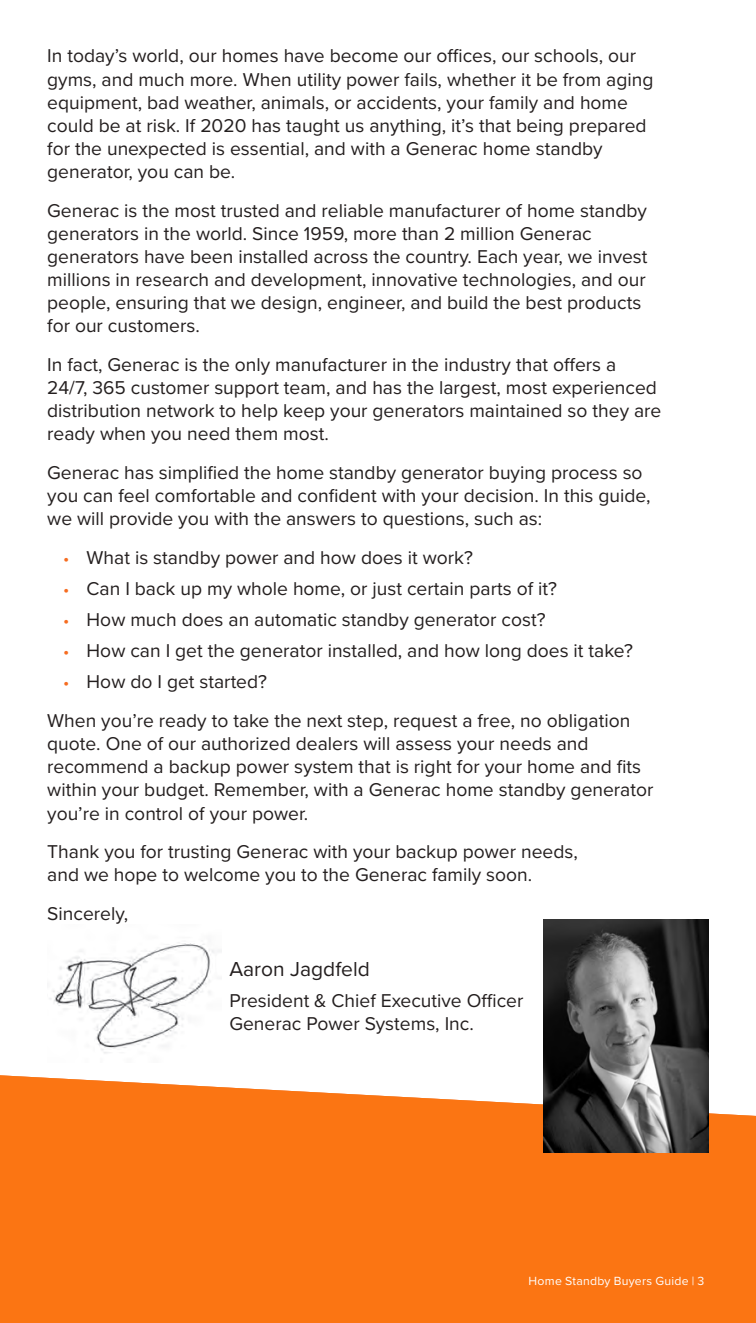
<style>
.page{position:relative;width:756px;height:1323px;background:#fff}
.page>*{position:absolute;margin:0;border:0;box-sizing:border-box;transform-origin:0 0}
.t1{font:21px "Proxima Nova";color:#241f1f}
.t2{font:19.25px/23.1px "Proxima Nova";color:#241f1f}
.t3{font:12.25px "Proxima Nova";letter-spacing:.02em;color:#fff}
.s1{font-size:17.5px;color:#f66c20}
</style>
<div class="page">
<img style="left:49px;top:943px;width:173px;height:91px">
<svg style="left:0;top:1034px;width:756px;height:289px;fill:#fb7513"></svg>
<img style="left:544px;top:920px;width:165px;height:232px">
<p class="t2" style="left:47px;top:44px;width:608px">In today’s world, our homes have become our offices, our schools, our gyms, and much more. When utility power fails, whether it be from aging equipment, bad weather, animals, or accidents, your family and home could be at risk. If 2020 has taught us anything, it’s that being prepared for the unexpected is essential, and with a Generac home standby generator, you can be.</p>
<p class="t2" style="left:47px;top:198px;width:602px">Generac is the most trusted and reliable manufacturer of home standby generators in the world. Since 1959, more than 2 million Generac generators have been installed across the country. Each year, we invest millions in research and development, innovative technologies, and our people, ensuring that we design, engineer, and build the best products for our customers.</p>
<p class="t2" style="left:47px;top:352px;width:616px">In fact, Generac is the only manufacturer in the industry that offers a<br>24/7, 365 customer support team, and has the largest, most experienced distribution network to help keep your generators maintained so they are ready when you need them most.</p>
<p class="t2" style="left:47px;top:460px;width:605px">Generac has simplified the home standby generator buying process so you can feel comfortable and confident with your decision. In this guide, we will provide you with the answers to questions, such as:</p>
<p class="t2" style="left:63px;top:546px;width:412px"><span class="s1">•</span> What is standby power and how does it work?</p>
<p class="t2" style="left:63px;top:577px;width:495px"><span class="s1">•</span> Can I back up my whole home, or just certain parts of it?</p>
<p class="t2" style="left:63px;top:608px;width:484px"><span class="s1">•</span> How much does an automatic standby generator cost?</p>
<p class="t2" style="left:63px;top:638px;width:571px"><span class="s1">•</span> How can I get the generator installed, and how long does it take?</p>
<p class="t2" style="left:47px;top:662px;width:585px;line-height:38.9px;text-indent:16px"><span class="s1">•</span> How do I get started?<br>When you’re ready to take the next step, request a free, no obligation</p>
<p class="t2" style="left:47px;top:731px;width:608px">quote. One of our authorized dealers will assess your needs and recommend a backup power system that is right for your home and fits within your budget. Remember, with a Generac home standby generator you’re in control of your power.</p>
<p class="t2" style="left:47px;top:840px;width:532px">Thank you for trusting Generac with your backup power needs, and we hope to welcome you to the Generac family soon.</p>
<p class="t2" style="left:47px;top:901px;width:82px">Sincerely,</p>
<p class="t1" style="left:229px;top:954px;width:142px">Aaron Jagdfeld</p>
<p class="t2" style="left:229px;top:989px;width:296px">President &amp; Chief Executive Officer<br>Generac Power Systems, Inc.</p>
<p class="t3" style="left:529px;top:1272px;width:177px">Home Standby Buyers Guide | 3</p>
</div>
